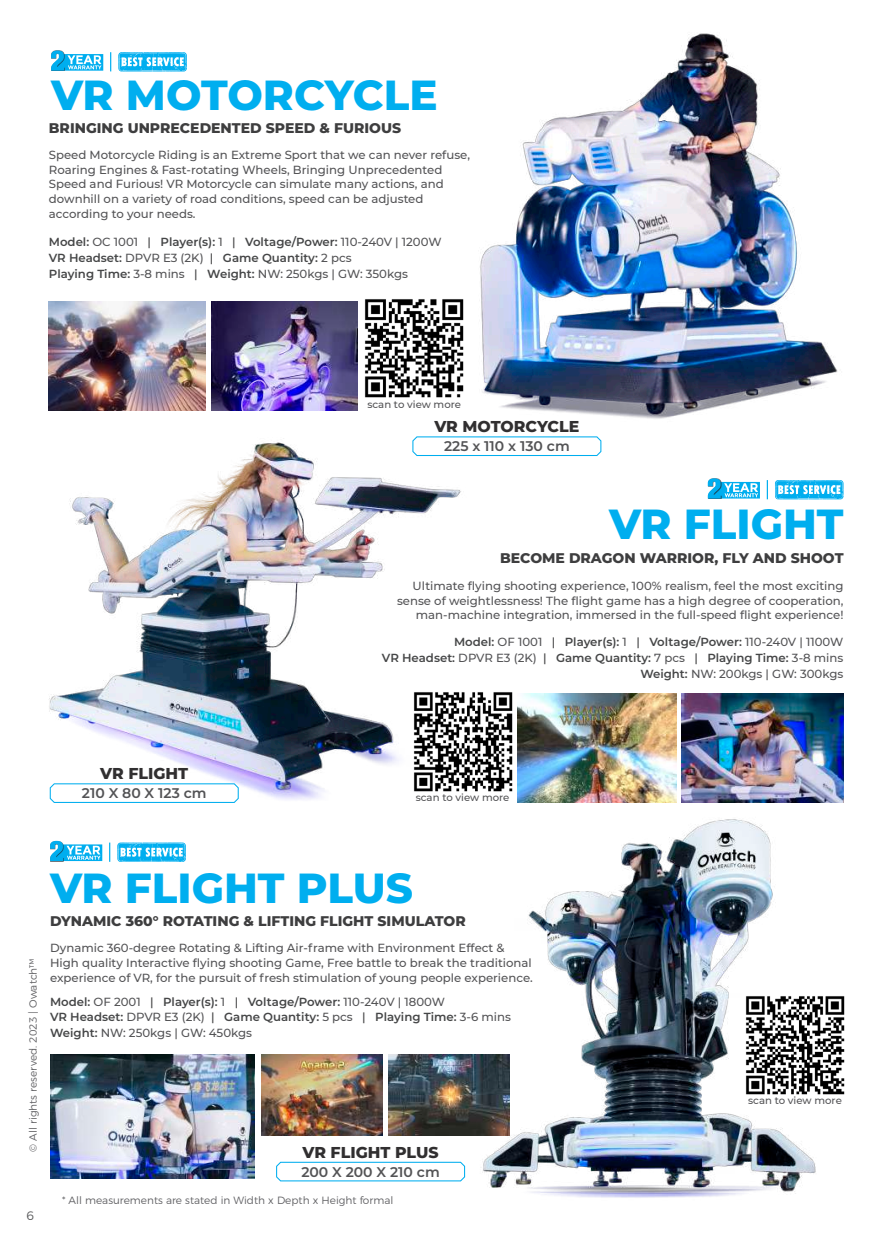
<style>
.page{position:relative;width:893px;height:1241px;background:#fff}
.page>*{position:absolute;margin:0;border:0;box-sizing:border-box;transform-origin:0 0}
.t1{font:800 42px "Montserrat";color:#00aeef}
.t2{font:800 15.75px "Montserrat";color:#312f30}
.t3{font:800 14px "Montserrat";color:#3e3e3f}
.t4{font:600 14px "Montserrat";color:#535355}
.t5{font:300 12.25px "Montserrat";color:#57585a}
.t6{font:500 11.72px/14.9px "Montserrat";color:#535355}
.t7{font:600 11.72px/15.8px "Montserrat";color:#454647}
.t8{font:300 10.5px "Montserrat";color:#616164}
.t9{font:500 10.15px "Montserrat";color:#535355}
.s1{font-weight:500;color:#535355}
.s2{font-weight:500;color:#3e3e3f}
</style>
<div class="page">
<img style="left:475px;top:819px;width:346px;height:379px">
<svg style="left:276px;top:1161px;width:190px;height:20px"></svg>
<img style="left:50px;top:1054px;width:205px;height:124px">
<img style="left:262px;top:1054px;width:121px;height:80px">
<img style="left:389px;top:1054px;width:120px;height:80px">
<img style="left:460px;top:33px;width:378px;height:386px">
<img style="left:365px;top:298px;width:99px;height:99px">
<img style="left:466px;top:692px;width:46px;height:98px">
<img style="left:745px;top:995px;width:100px;height:99px">
<svg style="left:466px;top:436px;width:136px;height:20px"></svg>
<img style="left:49px;top:301px;width:157px;height:109px">
<img style="left:211px;top:301px;width:147px;height:109px">
<img style="left:518px;top:693px;width:158px;height:109px">
<img style="left:681px;top:693px;width:162px;height:109px">
<img style="left:49px;top:436px;width:417px;height:364px">
<svg style="left:49px;top:782px;width:190px;height:21px"></svg>
<svg style="left:51px;top:50px;width:52px;height:21px"></svg>
<svg style="left:110px;top:52px;width:1px;height:19px"></svg>
<svg style="left:118px;top:52px;width:69px;height:20px"></svg>
<div style="left:708px;top:478px;width:13px;height:21px;background:#231f20;opacity:.7"></div>
<svg style="left:708px;top:478px;width:52px;height:20px"></svg>
<svg style="left:767px;top:480px;width:1px;height:19px"></svg>
<svg style="left:775px;top:480px;width:69px;height:20px"></svg>
<div style="left:50px;top:841px;width:14px;height:20px;background:#231f20;opacity:.7"></div>
<svg style="left:50px;top:840px;width:52px;height:20px"></svg>
<svg style="left:109px;top:842px;width:1px;height:19px"></svg>
<svg style="left:117px;top:842px;width:69px;height:20px"></svg>
<h1 class="t1" style="left:51px;top:65px;width:388px">VR MOTORCYCLE</h1>
<p class="t3" style="left:49px;top:117px;width:354px">BRINGING UNPRECEDENTED SPEED &amp; FURIOUS</p>
<p class="t6" style="left:49px;top:147px;width:423px">Speed Motorcycle Riding is an Extreme Sport that we can never refuse, Roaring Engines &amp; Fast-rotating Wheels, Bringing Unprecedented Speed and Furious! VR Motorcycle can simulate many actions, and downhill on a variety of road conditions, speed can be adjusted according to your needs.</p>
<p class="t7" style="left:49px;top:234px;width:394px">Model: <span class="s1">OC 1001</span> <span class="s2">|</span> Player(s): <span class="s1">1</span> <span class="s2">|</span> Voltage/Power: <span class="s1">110-240V | 1200W<br></span>VR Headset: <span class="s1">DPVR E3 (2K)</span> <span class="s2">|</span> Game Quantity: <span class="s1">2 pcs<br></span>Playing Time: <span class="s1">3-8 mins</span> <span class="s2">|</span> Weight: <span class="s1">NW: 250kgs | GW: 350kgs</span></p>
<p class="t9" style="left:367px;top:397px;width:95px">scan to view more</p>
<h2 class="t2" style="left:434px;top:415px;width:146px">VR MOTORCYCLE</h2>
<p class="t4" style="left:444px;top:436px;width:127px">225 x 110 x 130 cm</p>
<h1 class="t1" style="left:609px;top:493px;width:236px">VR FLIGHT</h1>
<p class="t3" style="left:500px;top:547px;width:345px">BECOME DRAGON WARRIOR, FLY AND SHOOT</p>
<p class="t6" style="left:397px;top:577px;width:448px;text-align:right">Ultimate flying shooting experience, 100% realism, feel the most exciting sense of weightlessness! The flight game has a high degree of cooperation, man-machine integration, immersed in the full-speed flight experience!</p>
<p class="t7" style="left:382px;top:633px;width:463px;text-align:right">Model: <span class="s1">OF 1001</span> <span class="s2">|</span> Player(s): <span class="s1">1</span> <span class="s2">|</span> Voltage/Power: <span class="s1">110-240V | 1100W<br></span>VR Headset: <span class="s1">DPVR E3 (2K)</span> <span class="s2">|</span> Game Quantity: <span class="s1">7 pcs</span> <span class="s2">|</span> Playing Time: <span class="s1">3-8 mins<br></span>Weight: <span class="s1">NW: 200kgs | GW: 300kgs</span></p>
<h2 class="t2" style="left:100px;top:761px;width:89px">VR FLIGHT</h2>
<p class="t4" style="left:82px;top:783px;width:126px">210 X 80 X 123 cm</p>
<p class="t9" style="left:416px;top:790px;width:95px">scan to view more</p>
<p class="t8" style="left:25px;top:1151px;width:195px;rotate:-90deg">© All rights reserved. 2023 | Owatch™</p>
<p class="t5" style="left:27px;top:1206px;width:9px">6</p>
<h1 class="t1" style="left:50px;top:856px;width:364px">VR FLIGHT PLUS</h1>
<p class="t3" style="left:50px;top:910px;width:417px">DYNAMIC 360° ROTATING &amp; LIFTING FLIGHT SIMULATOR</p>
<p class="t6" style="left:50px;top:940px;width:484px">Dynamic 360-degree Rotating &amp; Lifting Air-frame with Environment Effect &amp;<br>High quality Interactive flying shooting Game, Free battle to break the traditional experience of VR, for the pursuit of fresh stimulation of young people experience.</p>
<p class="t7" style="left:50px;top:992px;width:462px">Model: <span class="s1">OF 2001</span> <span class="s2">|</span> Player(s): <span class="s1">1</span> <span class="s2">|</span> Voltage/Power: <span class="s1">110-240V | 1800W<br></span>VR Headset: <span class="s1">DPVR E3 (2K)</span> <span class="s2">|</span> Game Quantity: <span class="s1">5 pcs</span> <span class="s2">|</span> Playing Time: <span class="s1">3-6 mins<br></span>Weight: <span class="s1">NW: 250kgs | GW: 450kgs</span></p>
<h2 class="t2" style="left:303px;top:1140px;width:138px">VR FLIGHT PLUS</h2>
<p class="t4" style="left:301px;top:1161px;width:140px">200 X 200 X 210 cm</p>
<p class="t8" style="left:62px;top:1191px;width:333px">* All measurements are stated in Width x Depth x Height formal</p>
<p class="t9" style="left:748px;top:1092px;width:95px">scan to view more</p>
</div>
